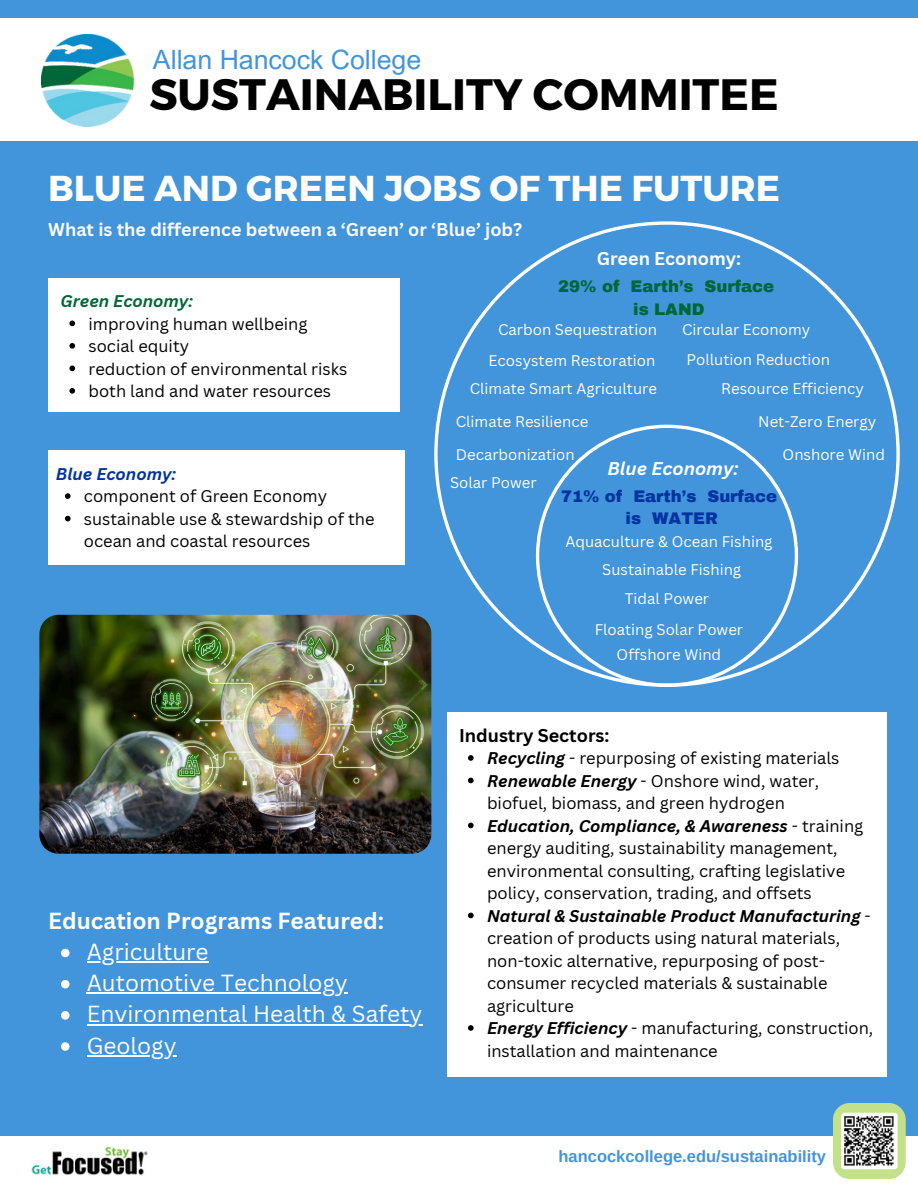
<style>
.page{position:relative;width:918px;height:1188px;background:#4294db}
.page>*{position:absolute;margin:0;border:0;box-sizing:border-box;transform-origin:0 0}
.t1{font:700 43.95px "Montserrat";color:#000}
.t2{font:700 36px "Montserrat";color:#fff}
.t3{font:26.7px "Arial MT Pro";color:#4294db}
.t4{font:22.65px "Canva Sans";color:#fff}
.t5{font:700 22.65px "Canva Sans";color:#fff}
.t6{font:700 18px "Canva Sans";color:#fafbfa}
.t7{font:700 18px "Canva Sans";color:#000}
.t8{font:700 18px "Canva Sans";color:#fff}
.t9{font:italic 700 18px "Canva Sans";color:#fff}
.t10{font:16.5px/22.5px "Canva Sans";color:#000}
.t11{font:700 16.5px "Arimo";color:#4294db}
.t12{font:900 16.5px "Archivo";color:#0033a0}
.t13{font:900 16.5px "Archivo";color:#006738}
.t14{font:italic 700 16.5px "Canva Sans";color:#006738}
.t15{font:italic 700 16.5px "Canva Sans";color:#0033a0}
.t16{font:15px "Canva Sans";color:#fff}
.s1{font-weight:700;font-style:italic}
</style>
<div class="page">
<div style="left:0;top:18px;width:918px;height:123px;background:#fff"></div>
<div style="left:0;top:1136px;width:918px;height:52px;background:#fff"></div>
<img style="left:42px;top:34px;width:93px;height:93px">
<div style="left:833px;top:1103px;width:73px;height:76px;background:#c2e189;border-radius:17px"></div>
<img style="left:841px;top:1113px;width:57px;height:56px;border-radius:3px">
<img style="left:31px;top:1147px;width:117px;height:28px">
<div style="left:48px;top:450px;width:356px;height:115px;background:#fff"></div>
<svg style="left:65px;top:493px;width:6px;height:6px"></svg>
<svg style="left:65px;top:516px;width:6px;height:5px"></svg>
<div style="left:447px;top:713px;width:440px;height:364px;background:#fff"></div>
<div style="left:48px;top:278px;width:352px;height:134px;background:#fff"></div>
<svg style="left:69px;top:321px;width:6px;height:5px"></svg>
<svg style="left:69px;top:343px;width:6px;height:6px"></svg>
<svg style="left:69px;top:366px;width:6px;height:5px"></svg>
<svg style="left:69px;top:388px;width:6px;height:6px"></svg>
<svg style="left:434px;top:221px;width:466px;height:426px"></svg>
<svg style="left:536px;top:425px;width:262px;height:262px"></svg>
<img style="left:39px;top:615px;width:392px;height:239px">
<svg style="left:468px;top:755px;width:6px;height:6px"></svg>
<svg style="left:468px;top:778px;width:6px;height:5px"></svg>
<svg style="left:468px;top:823px;width:6px;height:5px"></svg>
<svg style="left:468px;top:913px;width:6px;height:5px"></svg>
<svg style="left:468px;top:1025px;width:6px;height:6px"></svg>
<svg style="left:61px;top:949px;width:9px;height:8px"></svg>
<hr style="left:87px;top:962px;width:122px;height:1px;background:#fff">
<svg style="left:61px;top:980px;width:9px;height:8px"></svg>
<hr style="left:87px;top:993px;width:261px;height:1px;background:#fff">
<svg style="left:61px;top:1011px;width:9px;height:9px"></svg>
<hr style="left:87px;top:1024px;width:335px;height:1px;background:#fff">
<svg style="left:61px;top:1042px;width:9px;height:9px"></svg>
<hr style="left:87px;top:1055px;width:90px;height:1px;background:#fff">
<p class="t3" style="left:153px;top:49px;width:270px">Allan Hancock College</p>
<h4 class="t1" style="left:149px;top:66px;width:631px">SUSTAINABILITY COMMITEE</h4>
<p class="t2" style="left:48px;top:165px;width:733px">BLUE AND GREEN JOBS OF THE FUTURE</p>
<p class="t6" style="left:48px;top:217px;width:476px">What is the difference between a ‘Green’ or ‘Blue’ job?</p>
<p class="t8" style="left:597px;top:246px;width:146px">Green Economy:</p>
<p class="t14" style="left:60px;top:289px;width:134px">Green Economy:</p>
<p class="t10" style="left:88px;top:312px;width:221px">improving human wellbeing</p>
<p class="t10" style="left:88px;top:334px;width:102px">social equity</p>
<p class="t10" style="left:88px;top:357px;width:260px">reduction of environmental risks</p>
<p class="t10" style="left:88px;top:379px;width:244px">both land and water resources</p>
<h2 class="t15" style="left:56px;top:462px;width:122px">Blue Economy:</h2>
<h6 class="t10" style="left:84px;top:485px;width:245px">component of Green Economy</h6>
<h6 class="t10" style="left:84px;top:507px;width:292px">sustainable use &amp; stewardship of the ocean and coastal resources</h6>
<p class="t5" style="left:48px;top:905px;width:337px">Education Programs Featured:</p>
<p class="t4" style="left:87px;top:936px;width:123px">Agriculture</p>
<p class="t4" style="left:87px;top:967px;width:263px">Automotive Technology</p>
<p class="t4" style="left:87px;top:998px;width:337px">Environmental Health &amp; Safety</p>
<h6 class="t4" style="left:87px;top:1029px;width:91px">Geology</h6>
<h6 class="t13" style="left:558px;top:278px;width:217px">29% of Earth’s Surface</h6>
<p class="t13" style="left:633px;top:300px;width:73px">is LAND</p>
<p class="t16" style="left:498px;top:319px;width:160px">Carbon Sequestration</p>
<p class="t16" style="left:682px;top:319px;width:130px">Circular Economy</p>
<p class="t16" style="left:489px;top:350px;width:168px">Ecosystem Restoration</p>
<p class="t16" style="left:470px;top:378px;width:189px">Climate Smart Agriculture</p>
<h6 class="t16" style="left:686px;top:349px;width:145px">Pollution Reduction</h6>
<p class="t16" style="left:721px;top:378px;width:144px">Resource Efficiency</p>
<p class="t16" style="left:456px;top:411px;width:134px">Climate Resilience</p>
<p class="t16" style="left:758px;top:411px;width:119px">Net-Zero Energy</p>
<p class="t16" style="left:456px;top:444px;width:121px">Decarbonization</p>
<p class="t16" style="left:450px;top:472px;width:88px">Solar Power</p>
<p class="t16" style="left:783px;top:444px;width:104px">Onshore Wind</p>
<p class="t9" style="left:607px;top:455px;width:132px">Blue Economy:</p>
<p class="t12" style="left:561px;top:487px;width:217px">71% of Earth’s Surface</p>
<p class="t12" style="left:626px;top:510px;width:94px">is WATER</p>
<p class="t16" style="left:565px;top:531px;width:209px">Aquaculture &amp; Ocean Fishing</p>
<p class="t16" style="left:602px;top:558px;width:140px">Sustainable Fishing</p>
<p class="t16" style="left:625px;top:588px;width:86px">Tidal Power</p>
<p class="t16" style="left:595px;top:619px;width:150px">Floating Solar Power</p>
<h6 class="t16" style="left:617px;top:644px;width:106px">Offshore Wind</h6>
<p class="t7" style="left:459px;top:722px;width:152px">Industry Sectors:</p>
<h6 class="t10" style="left:487px;top:746px;width:354px"><span class="s1">Recycling</span> - repurposing of existing materials</h6>
<p class="t10" style="left:487px;top:769px;width:334px"><span class="s1">Renewable Energy</span> - Onshore wind, water, biofuel, biomass, and green hydrogen</p>
<p class="t10" style="left:487px;top:814px;width:378px"><span class="s1">Education, Compliance, &amp; Awareness</span> - training energy auditing, sustainability management, environmental consulting, crafting legislative policy, conservation, trading, and offsets</p>
<p class="t10" style="left:487px;top:904px;width:385px"><span class="s1">Natural &amp; Sustainable Product Manufacturing</span> - creation of products using natural materials, non-toxic alternative, repurposing of post&shy;consumer recycled materials &amp; sustainable agriculture</p>
<p class="t10" style="left:487px;top:1016px;width:388px"><span class="s1">Energy Efficiency</span> - manufacturing, construction, installation and maintenance</p>
<p class="t11" style="left:559px;top:1147px;width:269px">hancockcollege.edu/sustainability</p>
</div>
